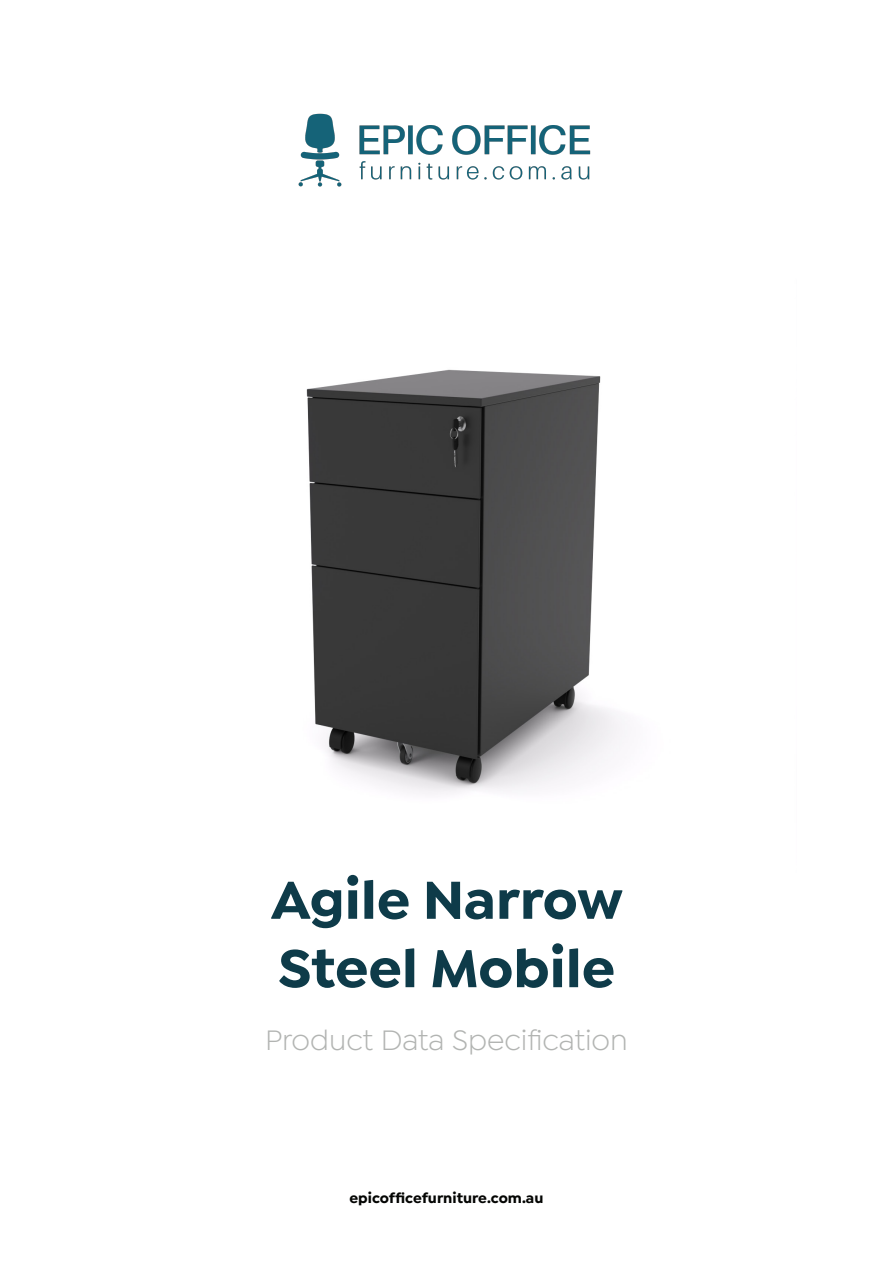
<style>
.page{position:relative;width:893px;height:1263px;background:#fff}
.page>*{position:absolute;margin:0;border:0;box-sizing:border-box;transform-origin:0 0}
.t1{font:700 57px/68.4px "Isidora Sans";color:#0e3b49}
.t2{font:30px "Isidora Sans";color:#b2b4b2}
.t3{font:700 15px "Isidora Sans";color:#040503}
</style>
<div class="page">
<img style="left:306px;top:369px;width:317px;height:425px">
<img style="left:298px;top:113px;width:293px;height:74px">
<p class="t1" style="left:271px;top:865px;width:353px">Agile Narrow<br>Steel Mobile</p>
<p class="t2" style="left:265px;top:1023px;width:364px">Product Data Specification</p>
<p class="t3" style="left:349px;top:1189px;width:195px">epicofficefurniture.com.au</p>
</div>
